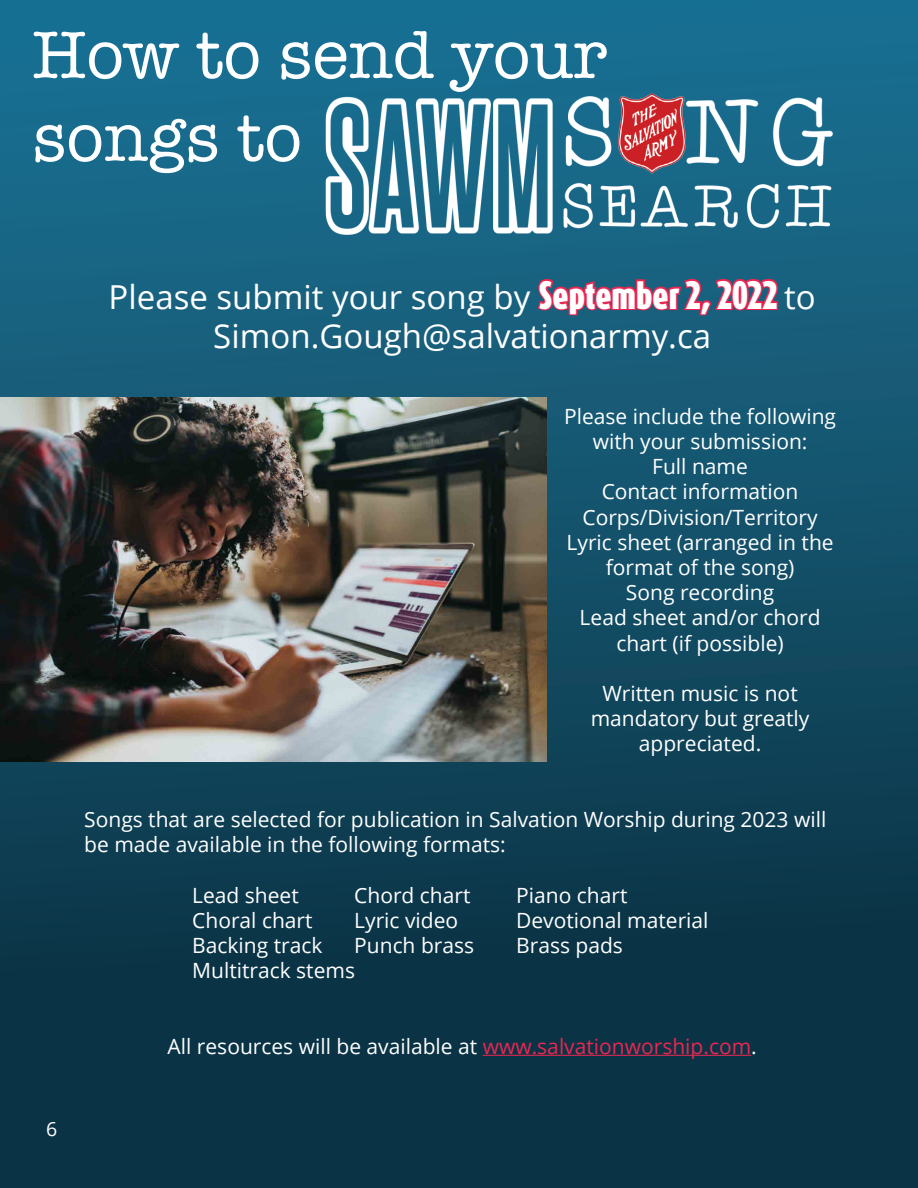
<style>
.page{position:relative;width:918px;height:1188px;background:#fff}
.page>*{position:absolute;margin:0;border:0;box-sizing:border-box;transform-origin:0 0}
.t1{font:69px/82.8px "American Typewriter";color:#fff}
.t2{font:33px/39.6px "Open Sans";color:#fff;text-align:center}
.t3{font:21px/25.2px "Open Sans";color:#fff;text-align:center}
.t4{font:19.5px "Open Sans";color:#fff}
.s1{font-family:"Dax Compact Pro";font-weight:900;color:#ea2651}
.s2{color:#ea2651}
</style>
<div class="page">
<div style="left:0;top:0;width:918px;height:1188px;background:linear-gradient(to bottom,#1b7294,#092b3a)"></div>
<hr style="left:483px;top:1055px;width:268px;height:1px;background:#ea2651">
<img style="left:318px;top:87px;width:522px;height:166px">
<img style="left:0;top:397px;width:546px;height:365px">
<p class="t1" style="left:32px;top:11px;width:576px">How to send your songs to</p>
<p class="t2" style="left:109px;top:276px;width:709px">Please submit your song by <span class="s1">September 2, 2022</span> to<br>Simon.Gough@salvationarmy.ca</p>
<p class="t3" style="left:564px;top:403px;width:273px">Please include the following with your submission:</p>
<p class="t3" style="left:652px;top:453px;width:97px">Full name</p>
<p class="t3" style="left:602px;top:479px;width:198px">Contact information</p>
<p class="t3" style="left:582px;top:504px;width:237px">Corps/Division/Territory</p>
<p class="t3" style="left:567px;top:529px;width:269px">Lyric sheet (arranged in the format of the song)</p>
<p class="t3" style="left:626px;top:579px;width:150px">Song recording</p>
<p class="t3" style="left:580px;top:605px;width:242px">Lead sheet and/or chord chart (if possible)</p>
<p class="t3" style="left:591px;top:680px;width:220px">Written music is not mandatory but greatly appreciated.</p>
<p class="t3" style="left:84px;top:806px;width:744px;text-align:left">Songs that are selected for publication in Salvation Worship during 2023 will be made available in the following formats:</p>
<p class="t3" style="left:192px;top:882px;width:108px">Lead sheet</p>
<p class="t3" style="left:354px;top:882px;width:118px">Chord chart</p>
<p class="t3" style="left:516px;top:882px;width:113px">Piano chart</p>
<p class="t3" style="left:192px;top:907px;width:122px">Choral chart</p>
<p class="t3" style="left:354px;top:907px;width:105px">Lyric video</p>
<p class="t3" style="left:516px;top:907px;width:194px">Devotional material</p>
<p class="t3" style="left:192px;top:932px;width:132px">Backing track</p>
<p class="t3" style="left:354px;top:932px;width:121px">Punch brass</p>
<p class="t3" style="left:516px;top:932px;width:108px">Brass pads</p>
<p class="t3" style="left:192px;top:957px;width:164px">Multitrack stems</p>
<p class="t4" style="left:46px;top:1116px;width:13px">6</p>
<p class="t3" style="left:168px;top:1033px;width:591px">All resources will be available at <span class="s2">www.salvationworship.com</span>.</p>
</div>
